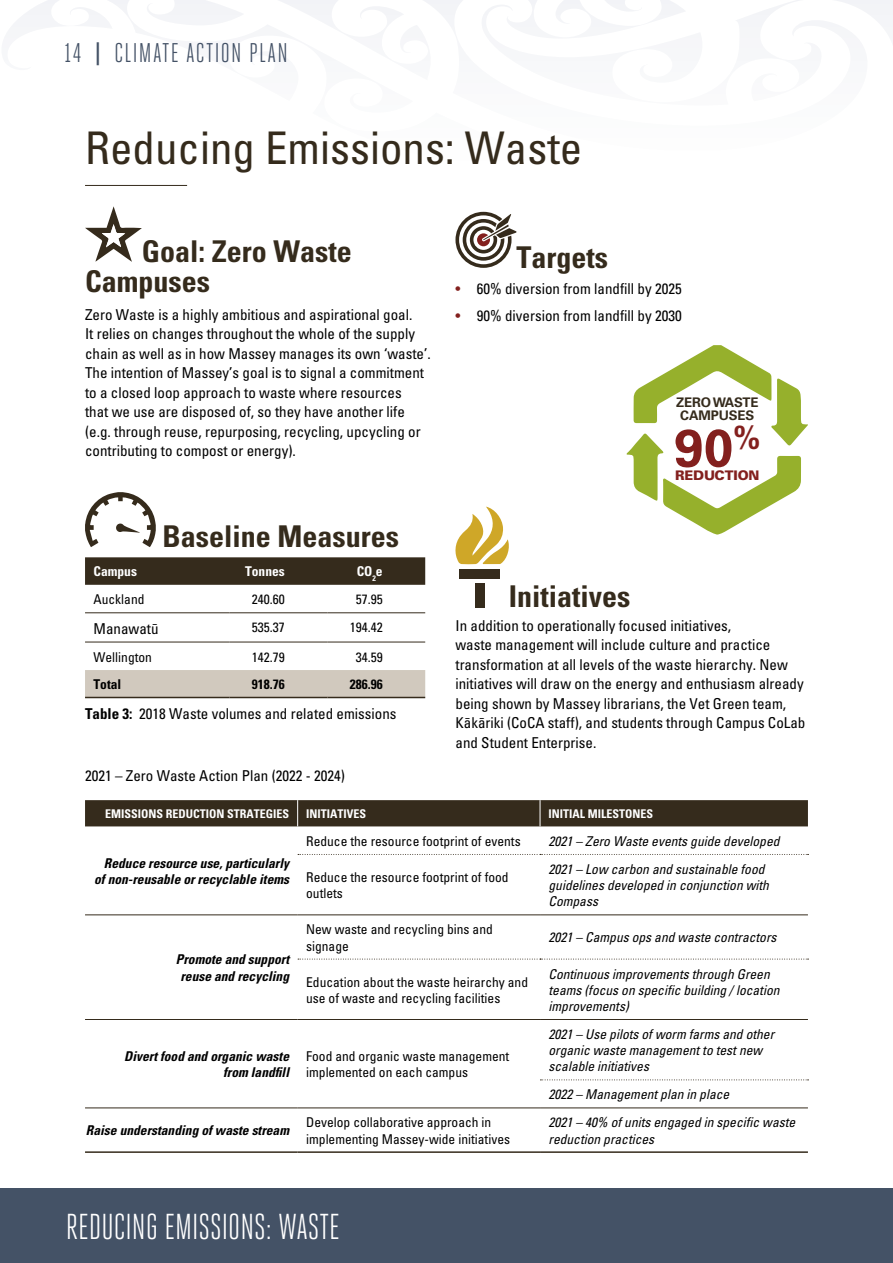
<style>
.page{position:relative;width:893px;height:1263px;background:#fff}
.page>*{position:absolute;margin:0;border:0;box-sizing:border-box;transform-origin:0 0}
.HEADING{font:700 52.95px "Univers LT Std";color:#83201e}
.Title_Heading_Spans{font:45px "Univers Condensed Macron";color:#352b1c}
.t1{font:36px "Heroic Condensed";color:#fff}
.Body_SubHeading{font:30px "Univers Condensed Bold Macron";color:#352b1c}
.Title_Heading_Spans-2{font:30px/30px "Univers Condensed Bold Macron";color:#352b1c}
.t2{font:27px "Heroic Condensed";letter-spacing:.05em;color:#445266}
.Body{font:15px/19.5px "Univers Condensed Macron";color:#000}
.Body_Bullet{font:15px "Univers Condensed Macron";color:#000}
.Body-2{font:13.5px/16.2px "Univers Condensed Oblique Macron";color:#000}
.Body-3{font:13.5px/16.2px "Univers Condensed Macron";color:#000}
.Body-4{font:13.5px/16.2px "Univers Condensed Bold Oblique Macron";color:#000;text-align:right}
.Body-5{font:13.5px "Univers Condensed Bold Macron";color:#000}
.Body-6{font:13.5px "Univers Condensed Bold Macron";color:#fff}
.HEADING-2{font:700 13.2px/13.2px "Univers LT Std";letter-spacing:-.01em;color:#352b1c;text-align:center}
.HEADING-3{font:900 13.2px "Univers LT Std";letter-spacing:-.01em;color:#83201e}
.Body-7{font:12px "Univers Condensed Bold Macron";color:#fff}
.s1{font-weight:800}
.s2{font-family:"Univers Condensed Bold Macron"}
.s3{color:#83201e}
</style>
<div class="page">
<div style="left:0;top:1188px;width:893px;height:75px;background:#445266"></div>
<hr style="left:85px;top:185px;width:102px;height:1px;background:#352b1c">
<svg style="left:85px;top:206px;width:57px;height:56px"></svg>
<svg style="left:85px;top:492px;width:71px;height:55px"></svg>
<svg style="left:85px;top:557px;width:340px;height:28px;background:#382f20"></svg>
<div style="left:85px;top:670px;width:340px;height:27px;background:#d1c9be"></div>
<hr style="left:85px;top:612px;width:145px;height:1px;background:#352b1c">
<hr style="left:230px;top:612px;width:97px;height:1px;background:#352b1c">
<hr style="left:327px;top:612px;width:98px;height:1px;background:#352b1c">
<hr style="left:85px;top:642px;width:145px;height:1px;background:#352b1c">
<hr style="left:230px;top:642px;width:97px;height:1px;background:#352b1c">
<hr style="left:327px;top:642px;width:98px;height:1px;background:#352b1c">
<hr style="left:85px;top:697px;width:145px;height:1px;background:#352b1c">
<hr style="left:230px;top:697px;width:97px;height:1px;background:#352b1c">
<hr style="left:327px;top:697px;width:98px;height:1px;background:#352b1c">
<svg style="left:455px;top:212px;width:61px;height:56px"></svg>
<svg style="left:627px;top:345px;width:181px;height:189px"></svg>
<div style="left:460px;top:569px;width:40px;height:10px;background:#352b1c"></div>
<svg style="left:455px;top:507px;width:54px;height:57px"></svg>
<div style="left:475px;top:583px;width:10px;height:24px;background:#352b1c"></div>
<div style="left:85px;top:800px;width:723px;height:26px;background:#352b1c"></div>
<svg style="left:298px;top:854px;width:510px;height:1px"></svg>
<hr style="left:85px;top:914px;width:213px;height:1px;background:#352b1c">
<hr style="left:298px;top:914px;width:242px;height:1px;background:#352b1c">
<hr style="left:540px;top:914px;width:268px;height:1px;background:#352b1c">
<svg style="left:298px;top:959px;width:510px;height:1px"></svg>
<hr style="left:85px;top:1019px;width:213px;height:1px;background:#352b1c">
<hr style="left:298px;top:1019px;width:242px;height:1px;background:#352b1c">
<hr style="left:540px;top:1019px;width:268px;height:1px;background:#352b1c">
<svg style="left:540px;top:1079px;width:268px;height:1px"></svg>
<hr style="left:85px;top:1151px;width:213px;height:2px;background:#352b1c">
<hr style="left:298px;top:1151px;width:242px;height:2px;background:#352b1c">
<hr style="left:540px;top:1151px;width:268px;height:2px;background:#352b1c">
<hr style="left:85px;top:1107px;width:213px;height:1px;background:#352b1c">
<hr style="left:298px;top:1107px;width:242px;height:1px;background:#352b1c">
<hr style="left:540px;top:1107px;width:268px;height:1px;background:#352b1c">
<svg style="left:878px;top:0;width:15px;height:27px"></svg>
<svg style="left:12px;top:0;width:231px;height:27px"></svg>
<svg style="left:265px;top:0;width:613px;height:27px"></svg>
<h3 class="t2" style="left:65px;top:37px;width:225px">14 <span class="s1">|</span> CLIMATE ACTION PLAN</h3>
<p class="Title_Heading_Spans" style="left:85px;top:119px;width:499px">Reducing Emissions: Waste</p>
<p class="Title_Heading_Spans-2" style="left:85px;top:236px;width:268px;text-indent:57px">Goal: Zero Waste<br>Campuses</p>
<p class="Body" style="left:85px;top:304px;width:347px">Zero Waste is a highly ambitious and aspirational goal.<br>It relies on changes throughout the whole of the supply chain as well as in how Massey manages its own ‘waste’.<br>The intention of Massey’s goal is to signal a commitment to a closed loop approach to waste where resources<br>that we use are disposed of, so they have another life (e.g. through reuse, repurposing, recycling, upcycling or contributing to compost or energy).</p>
<p class="Body_SubHeading" style="left:162px;top:518px;width:238px">Baseline Measures</p>
<p class="Body-6" style="left:94px;top:563px;width:45px">Campus</p>
<p class="Body-6" style="left:245px;top:563px;width:41px">Tonnes</p>
<p class="Body-6" style="left:357px;top:563px;width:27px">CO<sub>2</sub>e</p>
<p class="Body-3" style="left:94px;top:591px;width:52px">Auckland</p>
<p class="Body-3" style="left:252px;top:591px;width:34px">240.60</p>
<p class="Body-3" style="left:356px;top:591px;width:28px">57.95</p>
<p class="Body" style="left:94px;top:618px;width:66px">Manawatü</p>
<p class="Body-3" style="left:252px;top:619px;width:34px">535.37</p>
<p class="Body-3" style="left:350px;top:619px;width:34px">194.42</p>
<p class="Body-3" style="left:94px;top:648px;width:60px">Wellington</p>
<p class="Body-3" style="left:252px;top:648px;width:34px">142.79</p>
<p class="Body-3" style="left:356px;top:648px;width:28px">34.59</p>
<p class="Body-5" style="left:94px;top:676px;width:29px">Total</p>
<p class="Body-5" style="left:252px;top:676px;width:34px">918.76</p>
<p class="Body-5" style="left:350px;top:676px;width:34px">286.96</p>
<p class="Body" style="left:85px;top:703px;width:313px"><span class="s2">Table 3:</span> 2018 Waste volumes and related emissions</p>
<p class="Body_SubHeading" style="left:516px;top:239px;width:93px">Targets</p>
<p class="Body_Bullet" style="left:455px;top:279px;width:228px"><span class="s3">•</span> 60% diversion from landfill by 2025</p>
<p class="Body_Bullet" style="left:455px;top:306px;width:228px"><span class="s3">•</span> 90% diversion from landfill by 2030</p>
<p class="HEADING-2" style="left:676px;top:396px;width:84px">ZERO WASTE<br>CAMPUSES</p>
<p class="HEADING" style="left:674px;top:417px;width:88px">90<sup>%</sup></p>
<p class="HEADING-3" style="left:675px;top:467px;width:86px">REDUCTION</p>
<p class="Body_SubHeading" style="left:509px;top:578px;width:123px">Initiatives</p>
<p class="Body" style="left:455px;top:615px;width:351px">In addition to operationally focused initiatives,<br>waste management will include culture and practice transformation at all levels of the waste hierarchy. New initiatives will draw on the energy and enthusiasm already being shown by Massey librarians, the Vet Green team, Käkäriki (CoCA staff), and students through Campus CoLab and Student Enterprise.</p>
<p class="Body" style="left:85px;top:766px;width:261px">2021 – Zero Waste Action Plan (2022 - 2024)</p>
<p class="Body-7" style="left:105px;top:806px;width:186px">EMISSIONS REDUCTION STRATEGIES</p>
<p class="Body-7" style="left:306px;top:806px;width:62px">INITIATIVES</p>
<p class="Body-7" style="left:549px;top:806px;width:106px">INITIAL MILESTONES</p>
<p class="Body-4" style="left:94px;top:855px;width:196px">Reduce resource use, particularly of non-reusable or recyclable items</p>
<p class="Body-3" style="left:306px;top:833px;width:216px">Reduce the resource footprint of events</p>
<p class="Body-2" style="left:549px;top:833px;width:232px">2021 – Zero Waste events guide developed</p>
<p class="Body-3" style="left:306px;top:869px;width:204px">Reduce the resource footprint of food outlets</p>
<p class="Body-2" style="left:549px;top:861px;width:222px">2021 – Low carbon and sustainable food guidelines developed in conjunction with<br>Compass</p>
<p class="Body-4" style="left:176px;top:951px;width:115px;text-align:center">Promote and support reuse and recycling</p>
<p class="Body-3" style="left:306px;top:921px;width:188px">New waste and recycling bins and signage</p>
<p class="Body-2" style="left:549px;top:929px;width:229px">2021 – Campus ops and waste contractors</p>
<p class="Body-3" style="left:306px;top:973px;width:223px">Education about the waste heirarchy and use of waste and recycling facilities</p>
<p class="Body-2" style="left:549px;top:965px;width:232px">Continuous improvements through Green teams (focus on specific building / location improvements)</p>
<p class="Body-4" style="left:124px;top:1048px;width:166px">Divert food and organic waste from landfill</p>
<p class="Body-3" style="left:306px;top:1048px;width:205px">Food and organic waste management implemented on each campus</p>
<p class="Body-2" style="left:549px;top:1026px;width:227px">2021 – Use pilots of worm farms and other organic waste management to test new scalable initiatives</p>
<p class="Body-2" style="left:549px;top:1086px;width:182px">2022 – Management plan in place</p>
<p class="Body-4" style="left:86px;top:1122px;width:205px">Raise understanding of waste stream</p>
<p class="Body-3" style="left:306px;top:1114px;width:205px">Develop collaborative approach in implementing Massey-wide initiatives</p>
<p class="Body-2" style="left:549px;top:1114px;width:248px">2021 – 40% of units engaged in specific waste reduction practices</p>
<p class="t1" style="left:66px;top:1206px;width:276px">REDUCING EMISSIONS: WASTE</p>
</div>
